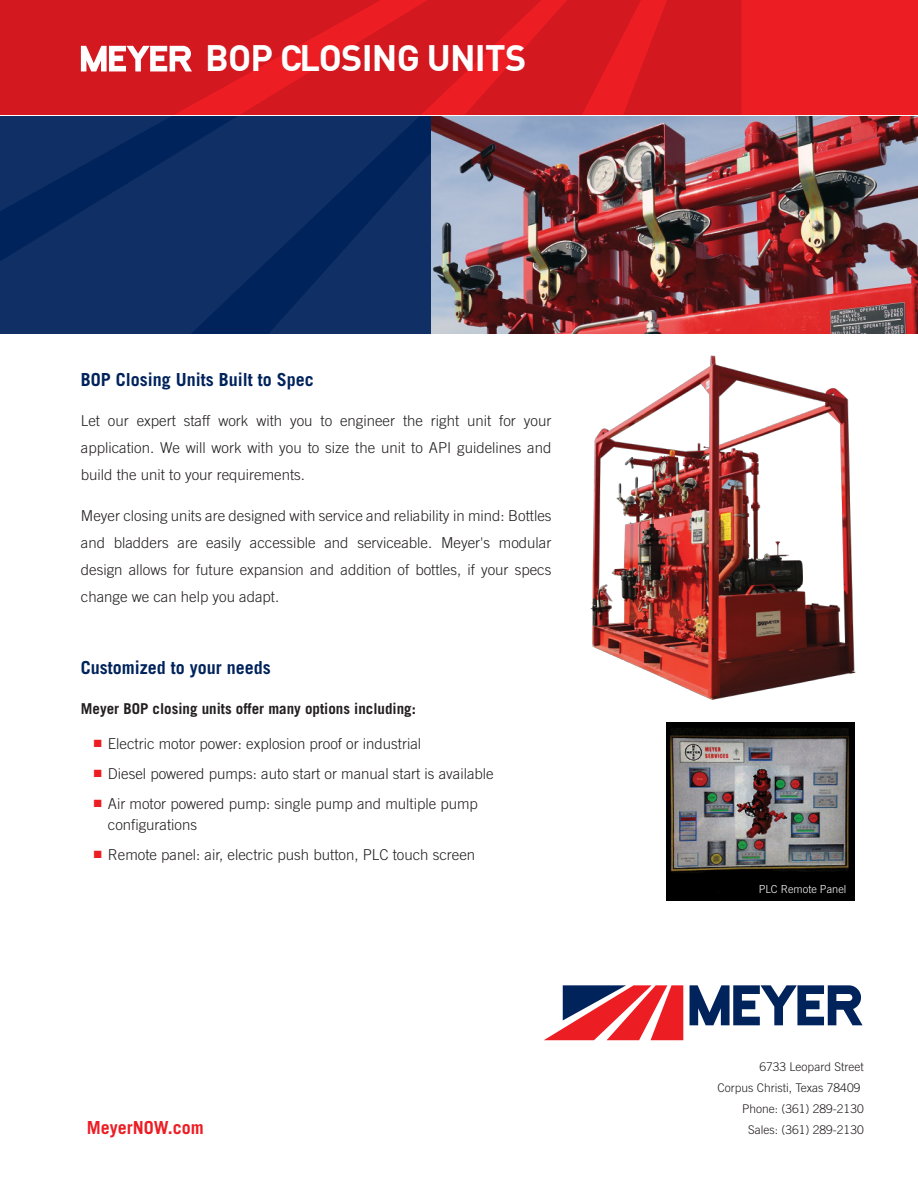
<style>
.page{position:relative;width:918px;height:1188px;background:#fff}
.page>*{position:absolute;margin:0;border:0;box-sizing:border-box;transform-origin:0 0}
.t1{font:700 36px "DIN";letter-spacing:-.02em;color:#fff}
.t2{font:700 18px "Trade Gothic";color:#01235c}
.t3{font:700 18px "Trade Gothic";color:#ed1d24}
.t4{font:300 15px/27px "Trade Gothic";color:#231f20;text-align:justify}
.t5{font:700 15px "Trade Gothic";color:#231f20}
.t6{font:300 12px/21px "Trade Gothic";color:#231f20;text-align:right}
.t7{font:300 10.95px "Trade Gothic";color:#fff}
.s1{color:#ed1d24}
</style>
<div class="page">
<div style="left:0;top:0;width:918px;height:115px;background:#ed1d24"></div>
<svg style="left:0;top:219px;width:432px;height:115px;background:#0c2c63"></svg>
<svg style="left:0;top:0;width:741px;height:219px;background:#92233b"></svg>
<img style="left:667px;top:723px;width:188px;height:178px">
<img style="left:432px;top:117px;width:486px;height:217px">
<img style="left:590px;top:355px;width:266px;height:345px">
<svg style="left:690px;top:985px;width:173px;height:40px"></svg>
<svg style="left:544px;top:985px;width:139px;height:55px"></svg>
<h1 class="t1" style="left:205px;top:35px;width:323px">BOP CLOSING UNITS</h1>
<p class="t2" style="left:81px;top:368px;width:235px">BOP Closing Units Built to Spec</p>
<p class="t4" style="left:81px;top:407px;width:472px">Let our expert staff work with you to engineer the right unit for your application. We will work with you to size the unit to API guidelines and build the unit to your requirements.</p>
<p class="t4" style="left:81px;top:502px;width:472px">Meyer closing units are designed with service and reliability in mind: Bottles and bladders are easily accessible and serviceable. Meyer's modular design allows for future expansion and addition of bottles, if your specs change we can help you adapt.</p>
<p class="t2" style="left:81px;top:656px;width:191px">Customized to your needs</p>
<p class="t5" style="left:81px;top:700px;width:337px">Meyer BOP closing units offer many options including:</p>
<p class="t4" style="left:94px;top:730px;width:329px"><span class="s1">■</span> Electric motor power: explosion proof or industrial</p>
<p class="t4" style="left:94px;top:760px;width:401px"><span class="s1">■</span> Diesel powered pumps: auto start or manual start is available</p>
<p class="t4" style="left:108px;top:793px;width:372px;line-height:21px;text-indent:-14px"><span class="s1">■</span> Air motor powered pump: single pump and multiple pump configurations</p>
<p class="t4" style="left:94px;top:841px;width:383px"><span class="s1">■</span> Remote panel: air, electric push button, PLC touch screen</p>
<p class="t3" style="left:87px;top:1116px;width:119px">MeyerNOW.com</p>
<p class="t7" style="left:759px;top:882px;width:89px">PLC Remote Panel</p>
<p class="t6" style="left:717px;top:1056px;width:148px">6733 Leopard Street<br>Corpus Christi, Texas 78409<br>Phone: (361) 289-2130<br>Sales: (361) 289-2130</p>
</div>
